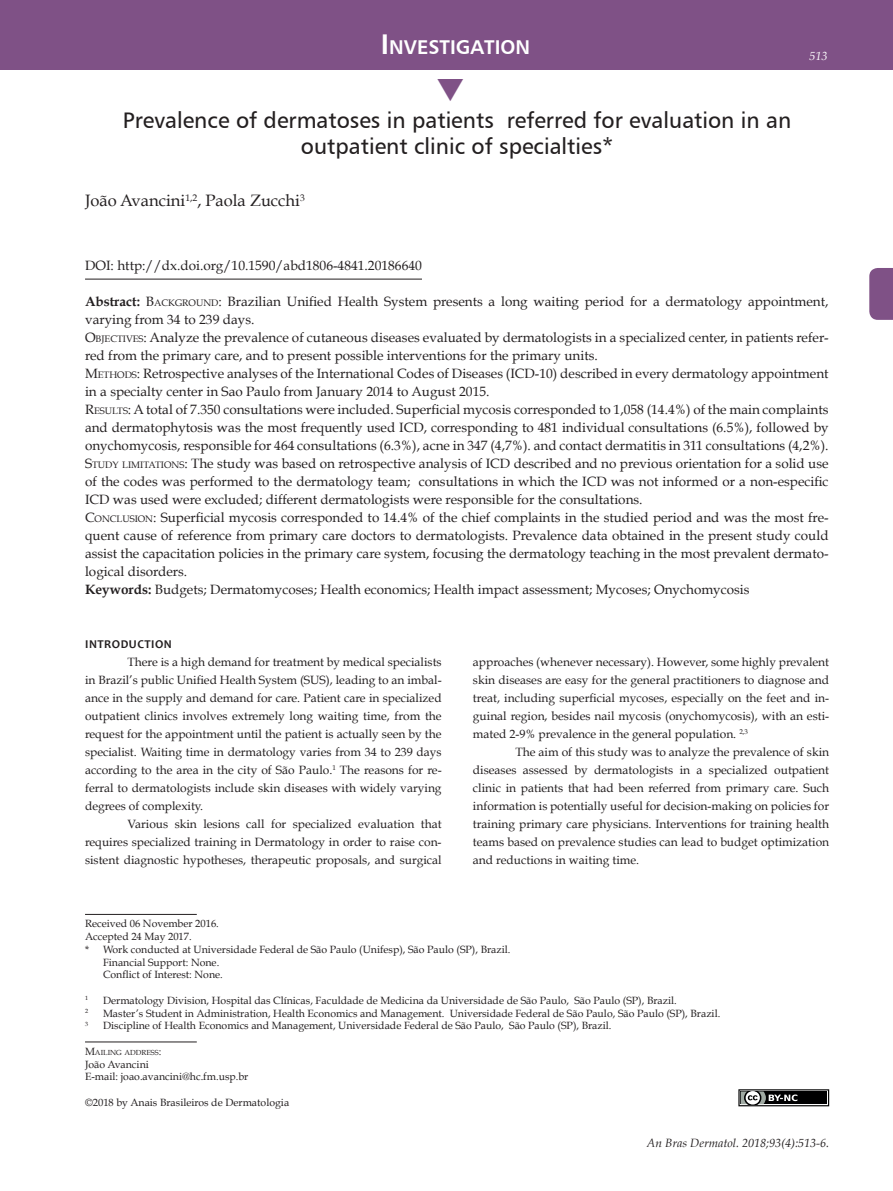
<style>
.page{position:relative;width:893px;height:1191px;background:#fff}
.page>*{position:absolute;margin:0;border:0;box-sizing:border-box;transform-origin:0 0}
.Titulo{font:22.5px/25.5px "Humanist 777 BT Roman B";color:#231f20;text-align:center}
.t1{font:19.95px "Humanist 777 BT Bold B";color:#fff}
.Autores{font:16.5px "Book Antiqua";color:#231f20}
.DOI{font:13.5px/18px "Book Antiqua";color:#231f20}
.ABD-ING_-_2016{font:12px/18px "Book Antiqua";color:#231f20;text-align:justify}
.t2{font:italic 12px "Book Antiqua";color:#231f20}
.ABD-ING_-_2016-2{font:700 12px "Candara";letter-spacing:.04em;color:#231f20}
.t3{font:italic 12px "Book Antiqua";color:#fff}
.Titulação{font:10.5px "Book Antiqua";color:#231f20}
.Titulação-2{font:7.35px "Book Antiqua";color:#231f20}
.Titulação-3{font:6.15px "Book Antiqua";color:#231f20}
.s1{font-size:28.5px}
.s2{font-weight:700}
.s3{font-style:inherit}
.s4{font-size:9.45px}
.s5{font-size:10.5px}
</style>
<div class="page">
<svg style="left:869px;top:268px;width:24px;height:52px"></svg>
<div style="left:0;top:0;width:893px;height:70px;background:#7f5186"></div>
<hr style="left:85px;top:279px;width:337px;height:1px;background:#231f20">
<hr style="left:85px;top:914px;width:112px;height:1px;background:#231f20">
<hr style="left:85px;top:1041px;width:112px;height:1px;background:#231f20">
<svg style="left:738px;top:1089px;width:91px;height:17px;background:#4e4f4f"></svg>
<p class="t1" style="left:381px;top:34px;width:151px"><span class="s1">I</span> NVESTIGATION</p>
<p class="t3" style="left:810px;top:49px;width:19px">513</p>
<p class="Titulo" style="left:123px;top:107px;width:670px">Prevalence of dermatoses in patients referred for evaluation in an outpatient clinic of specialties*</p>
<p class="Autores" style="left:85px;top:190px;width:221px">João Avancini<sup>1,2</sup>, Paola Zucchi<sup>3</sup></p>
<p class="DOI" style="left:85px;top:256px;width:338px">DOI: http://dx.doi.org/10.1590/abd1806-4841.20186640</p>
<p class="DOI" style="left:85px;top:292px;width:745px"><span class="s2">Abstract:</span> <span class="s3">B</span><span class="s4">ACKGROUND</span><span class="s3">:</span> Brazilian Unified Health System presents a long waiting period for a dermatology appointment, varying from 34 to 239 days.</p>
<p class="DOI" style="left:85px;top:328px;width:745px"><span class="s3">O</span><span class="s4">BJECTIVES</span><span class="s3">:</span> Analyze the prevalence of cutaneous diseases evaluated by dermatologists in a specialized center, in patients refer&shy;red from the primary care, and to present possible interventions for the primary units.</p>
<p class="DOI" style="left:85px;top:364px;width:745px"><span class="s3">M</span><span class="s4">ETHODS</span><span class="s3">:</span> Retrospective analyses of the International Codes of Diseases (ICD-10) described in every dermatology appointment in a specialty center in Sao Paulo from January 2014 to August 2015.</p>
<p class="DOI" style="left:85px;top:400px;width:745px;text-align:justify"><span class="s3">R</span><span class="s4">ESULTS</span><span class="s3">:</span> Atotal of 7.350 consultations were included. Superficial mycosis corresponded to 1,058 (14.4%) of the main complaints and dermatophytosis was the most frequently used ICD, corresponding to 481 individual consultations (6.5%), followed by onychomycosis, responsible for 464 consultations (6.3%), acne in 347 (4,7%). and contact dermatitis in 311 consultations (4,2%).</p>
<p class="DOI" style="left:85px;top:454px;width:745px;text-align:justify"><span class="s3">S</span><span class="s4">TUDY LIMITATIONS</span><span class="s3">:</span> The study was based on retrospective analysis of ICD described and no previous orientation for a solid use of the codes was performed to the dermatology team; consultations in which the ICD was not informed or a non-especific ICD was used were excluded; different dermatologists were responsible for the consultations.</p>
<p class="DOI" style="left:85px;top:508px;width:745px;text-align:justify"><span class="s3">C</span><span class="s4">ONCLUSION</span><span class="s3">:</span> Superficial mycosis corresponded to 14.4% of the chief complaints in the studied period and was the most fre&shy;quent cause of reference from primary care doctors to dermatologists. Prevalence data obtained in the present study could assist the capacitation policies in the primary care system, focusing the dermatology teaching in the most prevalent dermato&shy;logical disorders.</p>
<p class="DOI" style="left:85px;top:580px;width:666px"><span class="s2">Keywords:</span> Budgets; Dermatomycoses; Health economics; Health impact assessment; Mycoses; Onychomycosis</p>
<p class="ABD-ING_-_2016-2" style="left:85px;top:637px;width:88px">INTRODUCTION</p>
<p class="ABD-ING_-_2016" style="left:85px;top:653px;width:358px;text-indent:43px">There is a high demand for treatment by medical specialists in Brazil’s public Unified Health System (SUS), leading to an imbal&shy;ance in the supply and demand for care. Patient care in specialized outpatient clinics involves extremely long waiting time, from the request for the appointment until the patient is actually seen by the specialist. Waiting time in dermatology varies from 34 to 239 days according to the area in the city of São Paulo.<sup>1</sup> The reasons for re&shy;ferral to dermatologists include skin diseases with widely varying degrees of complexity.</p>
<p class="ABD-ING_-_2016" style="left:85px;top:815px;width:358px;text-indent:43px">Various skin lesions call for specialized evaluation that requires specialized training in Dermatology in order to raise con&shy;sistent diagnostic hypotheses, therapeutic proposals, and surgical</p>
<p class="ABD-ING_-_2016" style="left:473px;top:653px;width:358px">approaches (whenever necessary). However, some highly prevalent skin diseases are easy for the general practitioners to diagnose and treat, including superficial mycoses, especially on the feet and in&shy;guinal region, besides nail mycosis (onychomycosis), with an esti&shy;mated 2-9% prevalence in the general population. <sup>2,3</sup></p>
<p class="ABD-ING_-_2016" style="left:473px;top:743px;width:358px;text-indent:43px">The aim of this study was to analyze the prevalence of skin diseases assessed by dermatologists in a specialized outpatient clinic in patients that had been referred from primary care. Such information is potentially useful for decision-making on policies for training primary care physicians. Interventions for training health teams based on prevalence studies can lead to budget optimization and reductions in waiting time.</p>
<p class="Titulação" style="left:85px;top:917px;width:135px">Received 06 November 2016.</p>
<p class="Titulação" style="left:85px;top:930px;width:108px">Accepted 24 May 2017.</p>
<p class="Titulação" style="left:85px;top:942px;width:427px">* Work conducted at Universidade Federal de São Paulo (Unifesp), São Paulo (SP), Brazil.</p>
<p class="Titulação" style="left:103px;top:955px;width:118px">Financial Support: None.</p>
<p class="Titulação" style="left:103px;top:968px;width:121px">Conflict of Interest: None.</p>
<p class="Titulação-3" style="left:85px;top:994px;width:5px">1</p>
<p class="Titulação" style="left:103px;top:993px;width:575px">Dermatology Division, Hospital das Clínicas, Faculdade de Medicina da Universidade de São Paulo, São Paulo (SP), Brazil.</p>
<p class="Titulação-3" style="left:85px;top:1007px;width:5px">2</p>
<p class="Titulação" style="left:103px;top:1006px;width:619px">Master’s Student in Administration, Health Economics and Management. Universidade Federal de São Paulo, São Paulo (SP), Brazil.</p>
<p class="Titulação-3" style="left:85px;top:1020px;width:5px">3</p>
<p class="Titulação" style="left:103px;top:1019px;width:510px">Discipline of Health Economics and Management, Universidade Federal de São Paulo, São Paulo (SP), Brazil.</p>
<p class="Titulação-2" style="left:85px;top:1047px;width:78px"><span class="s5">M</span>AILING ADDRESS<span class="s5">:</span></p>
<p class="Titulação" style="left:85px;top:1057px;width:65px">João Avancini</p>
<p class="Titulação" style="left:85px;top:1070px;width:165px">E-mail: joao.avancini@hc.fm.usp.br</p>
<p class="Titulação" style="left:85px;top:1095px;width:206px">©2018 by Anais Brasileiros de Dermatologia</p>
<p class="t2" style="left:647px;top:1135px;width:184px">An Bras Dermatol. 2018;93(4):513-6.</p>
</div>
